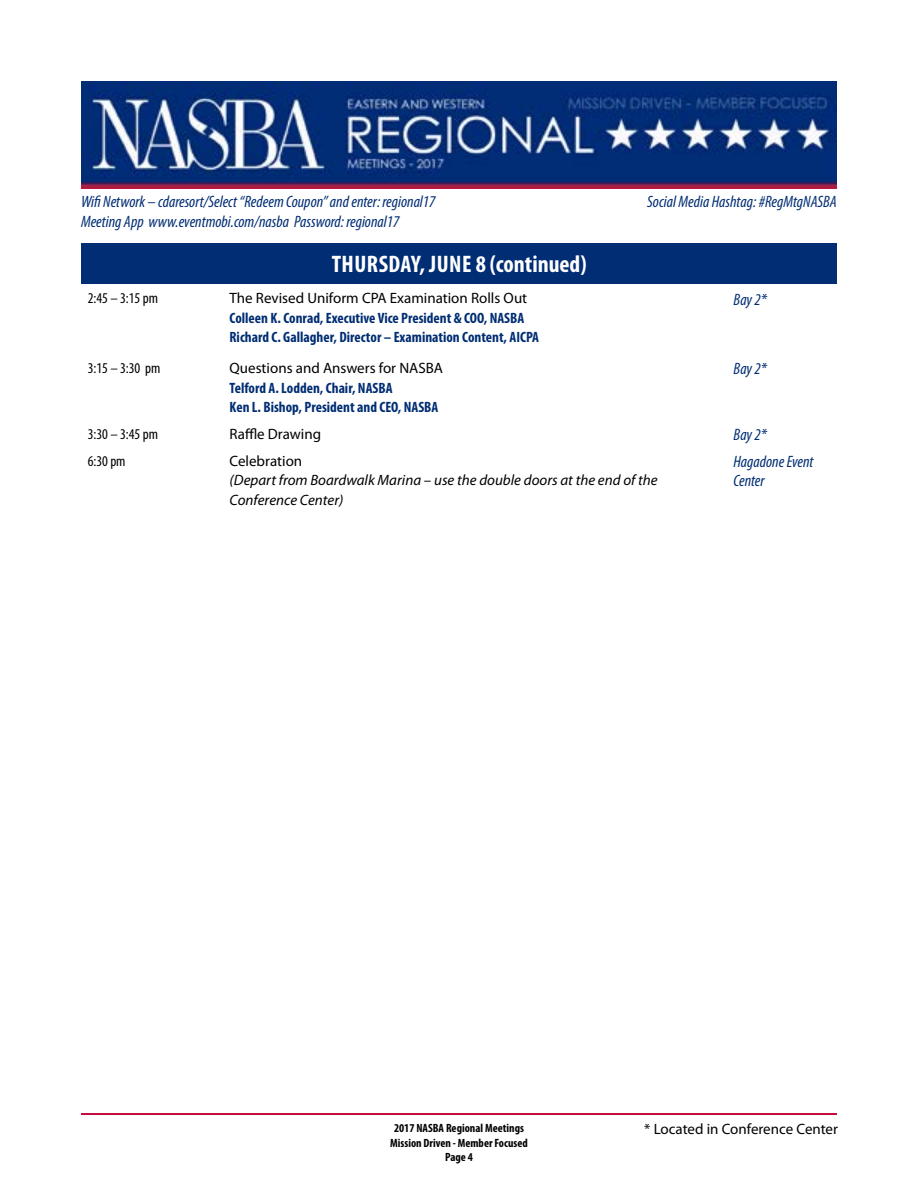
<style>
.page{position:relative;width:918px;height:1188px;background:#fff}
.page>*{position:absolute;margin:0;border:0;box-sizing:border-box;transform-origin:0 0}
.t1{font:700 condensed 24px "Myriad Pro";color:#fff}
.t2{font:italic condensed 16.5px/19.5px "Myriad Pro";color:#002d73}
.t3{font:700 condensed 15px/19.5px "Myriad Pro";color:#002d73}
.t4{font:15px "Myriad Pro";color:#000}
.t5{font:italic 15px/19.5px "Myriad Pro";color:#000}
.t6{font:condensed 15px "Myriad Pro";color:#000}
.t7{font:700 condensed 12px/14.4px "Myriad Pro";color:#000;text-align:center}
</style>
<div class="page">
<img style="left:81px;top:81px;width:756px;height:108px">
<hr style="left:81px;top:1113px;width:756px;height:1px;background:#c6093b">
<hr style="left:81px;top:1114px;width:756px;height:1px;background:#c6093b">
<div style="left:81px;top:243px;width:756px;height:41px;background:#002d73"></div>
<p class="t2" style="left:81px;top:192px;width:356px">Wifi Network – cdaresort/Select “Redeem Coupon” and enter: regional17</p>
<p class="t2" style="left:647px;top:192px;width:191px">Social Media Hashtag: #RegMtgNASBA</p>
<p class="t2" style="left:81px;top:211px;width:320px">Meeting App www.eventmobi.com/nasba Password: regional17</p>
<h1 class="t1" style="left:332px;top:249px;width:256px">THURSDAY, JUNE 8 (continued)</h1>
<p class="t6" style="left:88px;top:289px;width:72px">2:45 – 3:15 pm</p>
<p class="t4" style="left:230px;top:289px;width:299px">The Revised Uniform CPA Examination Rolls Out</p>
<p class="t3" style="left:230px;top:308px;width:311px">Colleen K. Conrad, Executive Vice President &amp; COO, NASBA<br>Richard C. Gallagher, Director – Examination Content, AICPA</p>
<p class="t6" style="left:88px;top:359px;width:74px">3:15 – 3:30 pm</p>
<p class="t4" style="left:230px;top:359px;width:215px">Questions and Answers for NASBA</p>
<p class="t3" style="left:230px;top:378px;width:210px">Telford A. Lodden, Chair, NASBA<br>Ken L. Bishop, President and CEO, NASBA</p>
<p class="t2" style="left:734px;top:289px;width:35px">Bay 2*</p>
<p class="t2" style="left:734px;top:359px;width:35px">Bay 2*</p>
<p class="t6" style="left:88px;top:425px;width:72px">3:30 – 3:45 pm</p>
<p class="t4" style="left:230px;top:424px;width:93px">Raffle Drawing</p>
<p class="t2" style="left:734px;top:424px;width:35px">Bay 2*</p>
<p class="t6" style="left:88px;top:452px;width:39px">6:30 pm</p>
<p class="t4" style="left:230px;top:451px;width:74px">Celebration</p>
<p class="t5" style="left:230px;top:470px;width:430px">(Depart from Boardwalk Marina – use the double doors at the end of the<br>Conference Center)</p>
<p class="t2" style="left:734px;top:451px;width:81px">Hagadone Event<br>Center</p>
<p class="t7" style="left:390px;top:1121px;width:139px">2017 NASBA Regional Meetings<br>Mission Driven - Member Focused<br>Page 4</p>
<p class="t4" style="left:644px;top:1120px;width:195px">* Located in Conference Center</p>
</div>
